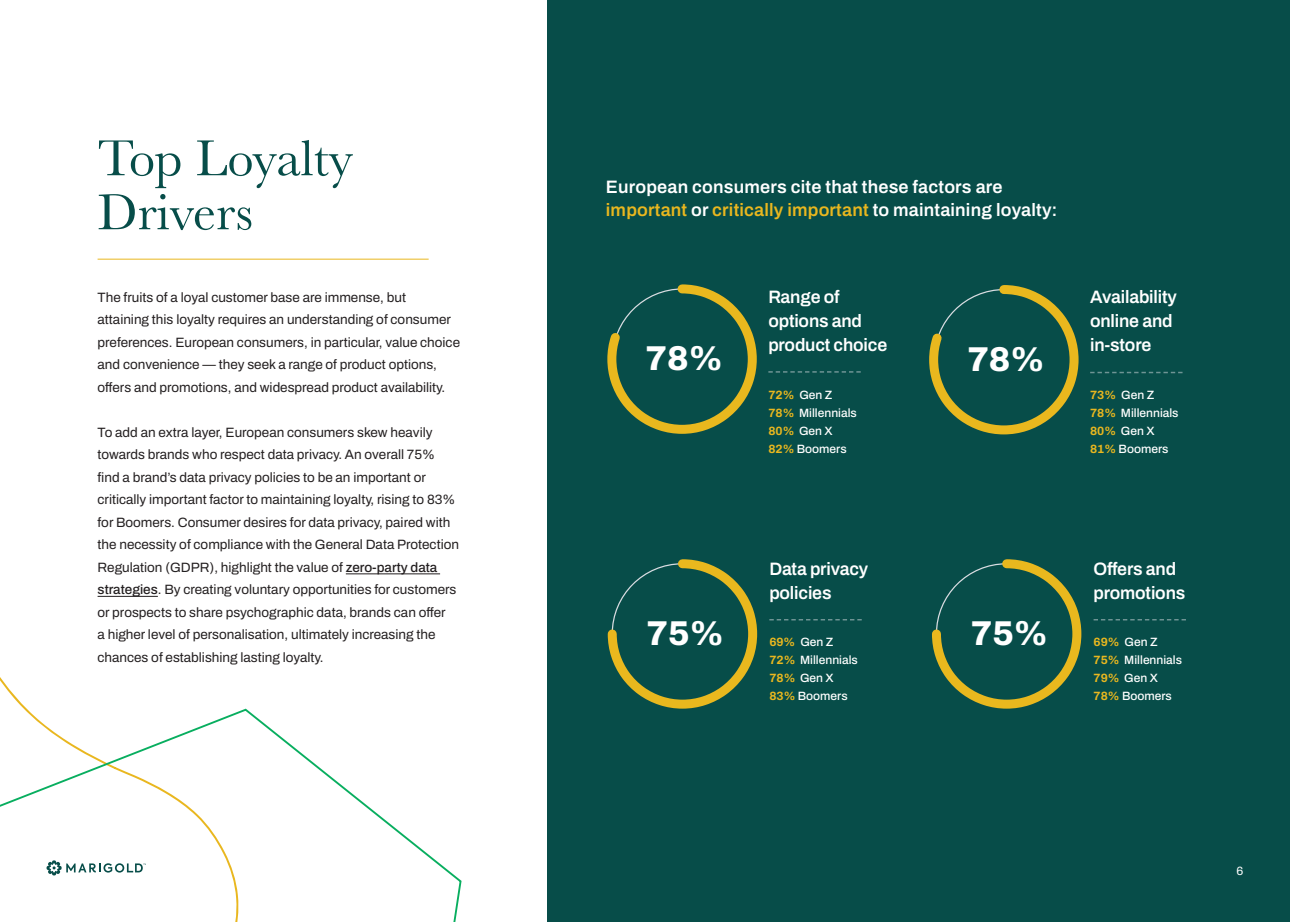
<style>
.page{position:relative;width:1290px;height:922px;background:#fff}
.page>*{position:absolute;margin:0;border:0;box-sizing:border-box;transform-origin:0 0}
.t1{font:52.5px/54px "Baskerville";color:#074d49}
.t2{font:800 34.5px "Archivo";color:#fff}
.t3{font:600 18px/24px "Archivo";letter-spacing:-.01em;color:#fff}
.t4{font:600 18px/22.5px "Archivo";letter-spacing:.01em;color:#fff}
.t5{font:13.5px/22.5px "Archivo";color:#231f20}
.t6{font:500 12px "Archivo";color:#fff}
.t7{font:12px "Archivo";color:#fff}
.s1{font-weight:500}
.s2{color:#e9b71f}
.s3{font-weight:700;color:#e9b71f}
</style>
<div class="page">
<div style="left:652px;top:0;width:637px;height:922px;background:#074d49"></div>
<hr style="left:346px;top:574px;width:94px;height:1px;background:#231f20">
<div style="left:547px;top:0;width:665px;height:922px;background:#074d49"></div>
<hr style="left:98px;top:259px;width:330px;height:1px;background:#e9b71f">
<svg style="left:0;top:708px;width:462px;height:214px"></svg>
<svg style="left:607px;top:284px;width:150px;height:150px"></svg>
<svg style="left:929px;top:285px;width:150px;height:150px"></svg>
<svg style="left:607px;top:559px;width:151px;height:150px"></svg>
<svg style="left:932px;top:559px;width:150px;height:150px"></svg>
<svg style="left:768px;top:371px;width:92px;height:2px"></svg>
<svg style="left:1090px;top:372px;width:92px;height:1px"></svg>
<svg style="left:769px;top:619px;width:92px;height:1px"></svg>
<svg style="left:1093px;top:619px;width:92px;height:1px"></svg>
<p class="t1" style="left:98px;top:132px;width:257px">Top Loyalty<br>Drivers</p>
<p class="t5" style="left:98px;top:286px;width:364px">The fruits of a loyal customer base are immense, but attaining this loyalty requires an understanding of consumer preferences. European consumers, in particular, value choice and convenience — they seek a range of product options, offers and promotions, and widespread product availability.</p>
<p class="t5" style="left:98px;top:421px;width:363px">To add an extra layer, European consumers skew heavily towards brands who respect data privacy. An overall 75% find a brand’s data privacy policies to be an important or critically important factor to maintaining loyalty, rising to 83% for Boomers. Consumer desires for data privacy, paired with the necessity of compliance with the General Data Protection Regulation (GDPR), highlight the value of <span class="s1">zero-party data strategies</span>. By creating voluntary opportunities for customers or prospects to share psychographic data, brands can offer<br>a higher level of personalisation, ultimately increasing the chances of establishing lasting loyalty.</p>
<p class="t4" style="left:606px;top:176px;width:453px">European consumers cite that these factors are <span class="s2">important</span> or <span class="s2">critically important</span> to maintaining loyalty:</p>
<p class="t3" style="left:768px;top:285px;width:120px">Range of options and product choice</p>
<p class="t3" style="left:1089px;top:285px;width:88px">Availability online and in-store</p>
<p class="t2" style="left:645px;top:332px;width:79px">78%</p>
<p class="t2" style="left:967px;top:333px;width:79px">78%</p>
<p class="t6" style="left:768px;top:385px;width:66px"><span class="s3">72%</span> Gen Z</p>
<p class="t6" style="left:768px;top:403px;width:90px"><span class="s3">78%</span> Millennials</p>
<p class="t6" style="left:768px;top:421px;width:66px"><span class="s3">80%</span> Gen X</p>
<p class="t6" style="left:768px;top:439px;width:80px"><span class="s3">82%</span> Boomers</p>
<p class="t6" style="left:1089px;top:386px;width:66px"><span class="s3">73%</span> Gen Z</p>
<p class="t6" style="left:1089px;top:404px;width:90px"><span class="s3">78%</span> Millennials</p>
<p class="t6" style="left:1089px;top:422px;width:66px"><span class="s3">80%</span> Gen X</p>
<p class="t6" style="left:1089px;top:440px;width:80px"><span class="s3">81%</span> Boomers</p>
<p class="t3" style="left:769px;top:557px;width:100px">Data privacy policies</p>
<p class="t3" style="left:1093px;top:557px;width:93px">Offers and promotions</p>
<p class="t2" style="left:646px;top:607px;width:79px">75%</p>
<p class="t2" style="left:970px;top:607px;width:79px">75%</p>
<p class="t6" style="left:769px;top:633px;width:66px"><span class="s3">69%</span> Gen Z</p>
<p class="t6" style="left:769px;top:651px;width:90px"><span class="s3">72%</span> Millennials</p>
<p class="t6" style="left:769px;top:669px;width:66px"><span class="s3">78%</span> Gen X</p>
<p class="t6" style="left:769px;top:687px;width:80px"><span class="s3">83%</span> Boomers</p>
<p class="t6" style="left:1093px;top:633px;width:66px"><span class="s3">69%</span> Gen Z</p>
<p class="t6" style="left:1093px;top:651px;width:90px"><span class="s3">75%</span> Millennials</p>
<p class="t6" style="left:1093px;top:669px;width:66px"><span class="s3">79%</span> Gen X</p>
<p class="t6" style="left:1093px;top:687px;width:80px"><span class="s3">78%</span> Boomers</p>
<p class="t7" style="left:1236px;top:862px;width:8px">6</p>
</div>
